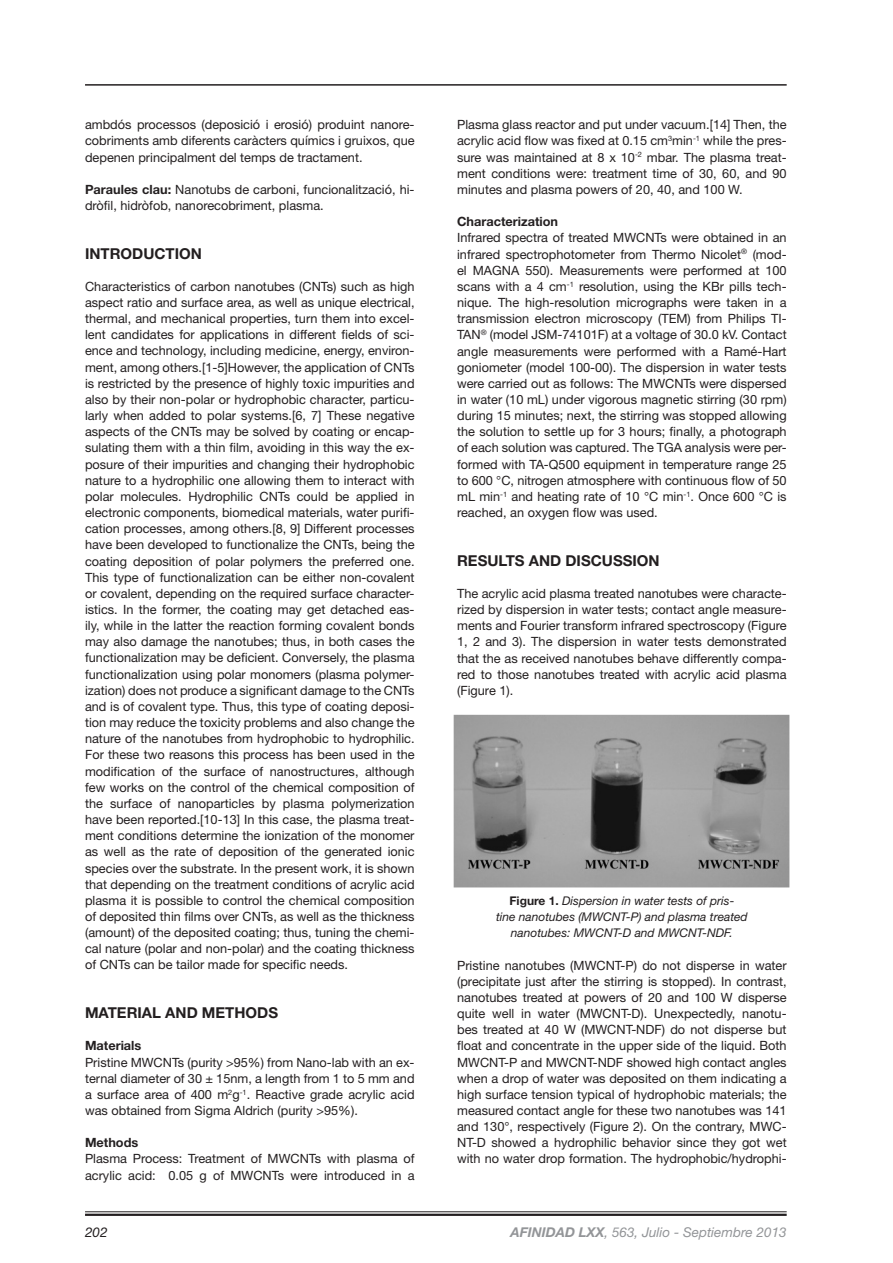
<style>
.page{position:relative;width:893px;height:1263px;background:#fff}
.page>*{position:absolute;margin:0;border:0;box-sizing:border-box;transform-origin:0 0}
.t1{font:700 15px "Helvetica Neue LT Std";color:#231f20}
.t2{font:italic 13.5px "Helvetica Neue LT Std";color:#939598}
.t3{font:italic 13.5px "Helvetica Neue LT Std";color:#231f20}
.t4{font:12.75px/16.2px "Helvetica Neue LT Std";color:#231f20;text-align:justify}
.t5{font:700 12.75px "Helvetica Neue LT Std";color:#231f20}
.t6{font:italic 12px/16.2px "Helvetica Neue LT Std";color:#231f20;text-align:center}
.s1{font-weight:700}
.s2{font-weight:700;font-style:normal}
</style>
<div class="page">
<hr style="left:85px;top:1211px;width:702px;height:1px;background:#231f20">
<hr style="left:85px;top:1214px;width:702px;height:2px;background:#231f20">
<hr style="left:85px;top:84px;width:702px;height:2px;background:#231f20">
<img style="left:453px;top:714px;width:337px;height:174px">
<p class="t4" style="left:85px;top:116px;width:331px">ambdós processos (deposició i erosió) produint nanore&shy;cobriments amb diferents caràcters químics i gruixos, que depenen principalment del temps de tractament.</p>
<p class="t4" style="left:85px;top:181px;width:331px"><span class="s1">Paraules clau:</span> Nanotubs de carboni, funcionalització, hi&shy;dròfil, hidròfob, nanorecobriment, plasma.</p>
<p class="t1" style="left:85px;top:244px;width:16px">Introduction</p>
<p class="t4" style="left:85px;top:278px;width:331px">Characteristics of carbon nanotubes (CNTs) such as high aspect ratio and surface area, as well as unique electrical, thermal, and mechanical properties, turn them into excel&shy;lent candidates for applications in different fields of sci&shy;ence and technology, including medicine, energy, environ&shy;ment, among others.[1-5]However, the application of CNTs is restricted by the presence of highly toxic impurities and also by their non-polar or hydrophobic character, particu&shy;larly when added to polar systems.[6, 7] These negative aspects of the CNTs may be solved by coating or encap&shy;sulating them with a thin film, avoiding in this way the ex&shy;posure of their impurities and changing their hydrophobic nature to a hydrophilic one allowing them to interact with polar molecules. Hydrophilic CNTs could be applied in electronic components, biomedical materials, water purifi&shy;cation processes, among others.[8, 9] Different processes have been developed to functionalize the CNTs, being the coating deposition of polar polymers the preferred one.<br>This type of functionalization can be either non-covalent or covalent, depending on the required surface character&shy;istics. In the former, the coating may get detached eas&shy;ily, while in the latter the reaction forming covalent bonds may also damage the nanotubes; thus, in both cases the functionalization may be deficient. Conversely, the plasma functionalization using polar monomers (plasma polymer&shy;ization) does not produce a significant damage to the CNTs and is of covalent type. Thus, this type of coating deposi&shy;tion may reduce the toxicity problems and also change the nature of the nanotubes from hydrophobic to hydrophilic.<br>For these two reasons this process has been used in the modification of the surface of nanostructures, although few works on the control of the chemical composition of the surface of nanoparticles by plasma polymerization have been reported.[10-13] In this case, the plasma treat&shy;ment conditions determine the ionization of the monomer as well as the rate of deposition of the generated ionic species over the substrate. In the present work, it is shown that depending on the treatment conditions of acrylic acid plasma it is possible to control the chemical composition of deposited thin films over CNTs, as well as the thickness (amount) of the deposited coating; thus, tuning the chemi&shy;cal nature (polar and non-polar) and the coating thickness of CNTs can be tailor made for specific needs.</p>
<p class="t1" style="left:85px;top:1003px;width:24px">Material</p>
<p class="t1" style="left:165px;top:1003px;width:12px">and</p>
<p class="t1" style="left:202px;top:1003px;width:25px">Methods</p>
<p class="t5" style="left:85px;top:1038px;width:58px">Materials</p>
<p class="t4" style="left:85px;top:1054px;width:331px">Pristine MWCNTs (purity &gt;95%) from Nano-lab with an ex&shy;ternal diameter of 30 ± 15nm, a length from 1 to 5 mm and a surface area of 400 m<sup>2</sup>g<sup>-1</sup>. Reactive grade acrylic acid was obtained from Sigma Aldrich (purity &gt;95%).</p>
<p class="t5" style="left:85px;top:1135px;width:55px">Methods</p>
<p class="t4" style="left:85px;top:1151px;width:331px">Plasma Process: Treatment of MWCNTs with plasma of acrylic acid: 0.05 g of MWCNTs were introduced in a</p>
<p class="t4" style="left:457px;top:116px;width:331px">Plasma glass reactor and put under vacuum.[14] Then, the acrylic acid flow was fixed at 0.15 cm<sup>3</sup>min<sup>-1</sup> while the pres&shy;sure was maintained at 8 x 10<sup>-2</sup> mbar. The plasma treat&shy;ment conditions were: treatment time of 30, 60, and 90 minutes and plasma powers of 20, 40, and 100 W.</p>
<p class="t5" style="left:457px;top:214px;width:103px">Characterization</p>
<p class="t4" style="left:457px;top:230px;width:331px">Infrared spectra of treated MWCNTs were obtained in an infrared spectrophotometer from Thermo Nicolet<sup>®</sup> (mod&shy;el MAGNA 550). Measurements were performed at 100 scans with a 4 cm<sup>-1</sup> resolution, using the KBr pills tech&shy;nique. The high-resolution micrographs were taken in a transmission electron microscopy (TEM) from Philips TI-TAN<sup>®</sup> (model JSM-74101F) at a voltage of 30.0 kV. Contact angle measurements were performed with a Ramé-Hart goniometer (model 100-00). The dispersion in water tests were carried out as follows: The MWCNTs were dispersed in water (10 mL) under vigorous magnetic stirring (30 rpm) during 15 minutes; next, the stirring was stopped allowing the solution to settle up for 3 hours; finally, a photograph of each solution was captured. The TGA analysis were per&shy;formed with TA-Q500 equipment in temperature range 25 to 600 °C, nitrogen atmosphere with continuous flow of 50 mL min<sup>-1</sup> and heating rate of 10 °C min<sup>-1</sup>. Once 600 °C is reached, an oxygen flow was used.</p>
<p class="t1" style="left:457px;top:551px;width:22px">Results</p>
<p class="t1" style="left:529px;top:551px;width:12px">and</p>
<p class="t1" style="left:565px;top:551px;width:22px">Discussion</p>
<p class="t4" style="left:457px;top:585px;width:331px">The acrylic acid plasma treated nanotubes were characte&shy;rized by dispersion in water tests; contact angle measure&shy;ments and Fourier transform infrared spectroscopy (Figure 1, 2 and 3). The dispersion in water tests demonstrated that the as received nanotubes behave differently compa&shy;red to those nanotubes treated with acrylic acid plasma (Figure 1).</p>
<p class="t6" style="left:496px;top:892px;width:253px"><span class="s2">Figure 1.</span> Dispersion in water tests of pris-<br>tine nanotubes (MWCNT-P) and plasma treated nanotubes: MWCNT-D and MWCNT-NDF.</p>
<p class="t4" style="left:457px;top:957px;width:331px">Pristine nanotubes (MWCNT-P) do not disperse in water (precipitate just after the stirring is stopped). In contrast, nanotubes treated at powers of 20 and 100 W disperse quite well in water (MWCNT-D). Unexpectedly, nanotu&shy;bes treated at 40 W (MWCNT-NDF) do not disperse but float and concentrate in the upper side of the liquid. Both MWCNT-P and MWCNT-NDF showed high contact angles when a drop of water was deposited on them indicating a high surface tension typical of hydrophobic materials; the measured contact angle for these two nanotubes was 141 and 130°, respectively (Figure 2). On the contrary, MWC-NT-D showed a hydrophilic behavior since they got wet with no water drop formation. The hydrophobic/hydrophi-</p>
<p class="t3" style="left:85px;top:1224px;width:24px">202</p>
<p class="t2" style="left:510px;top:1224px;width:278px"><span class="s1">Afinidad LXX</span>, 563, Julio - Septiembre 2013</p>
</div>
